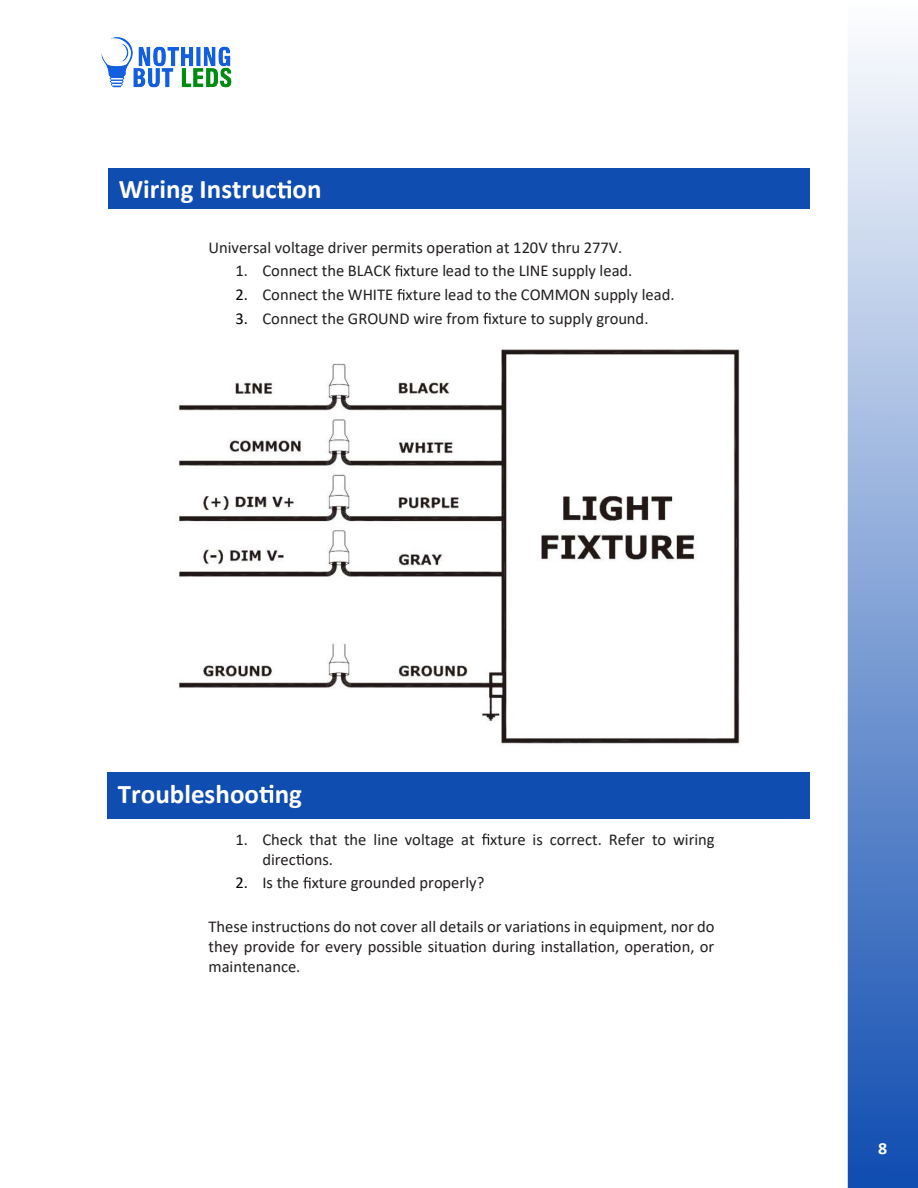
<style>
.page{position:relative;width:918px;height:1188px;background:#fff}
.page>*{position:absolute;margin:0;border:0;box-sizing:border-box;transform-origin:0 0}
.t1{font:700 27px "Calibri";color:#fff}
.t2{font:700 16.95px "Calibri";color:#fff;scale:1.06 1}
.t3{font:16.5px/20px "Calibri";color:#221e1f}
.s1{color:#000}
</style>
<div class="page">
<img style="left:101px;top:37px;width:131px;height:51px">
<svg style="left:848px;top:46px;width:70px;height:1142px;background:#81a1d6"></svg>
<svg style="left:466px;top:242px;width:8px;height:11px"></svg>
<svg style="left:395px;top:265px;width:7px;height:11px"></svg>
<svg style="left:397px;top:289px;width:8px;height:11px"></svg>
<svg style="left:483px;top:313px;width:8px;height:11px"></svg>
<svg style="left:482px;top:833px;width:7px;height:12px"></svg>
<svg style="left:296px;top:854px;width:8px;height:11px"></svg>
<svg style="left:303px;top:877px;width:8px;height:11px"></svg>
<svg style="left:298px;top:922px;width:7px;height:10px"></svg>
<svg style="left:538px;top:922px;width:8px;height:10px"></svg>
<svg style="left:461px;top:942px;width:7px;height:10px"></svg>
<svg style="left:589px;top:942px;width:8px;height:10px"></svg>
<svg style="left:664px;top:942px;width:8px;height:10px"></svg>
<img style="left:178px;top:349px;width:562px;height:396px">
<div style="left:108px;top:168px;width:702px;height:40px;background:#104db1"></div>
<svg style="left:277px;top:180px;width:14px;height:19px"></svg>
<div style="left:107px;top:772px;width:703px;height:47px;background:#104db1"></div>
<svg style="left:259px;top:785px;width:14px;height:18px"></svg>
<h1 class="t1" style="left:119px;top:170px;width:204px">Wiring Instruc on</h1>
<p class="t3" style="left:208px;top:237px;width:416px">Universal voltage driver permits opera on at 120V thru 277V.</p>
<p class="t3" style="left:235px;top:260px;width:398px">1. Connect the BLACK xture lead to the LINE supply lead.</p>
<p class="t3" style="left:235px;top:284px;width:441px"><span class="s1">2.</span> Connect the WHITE xture lead to the COMMON supply lead.</p>
<p class="t3" style="left:235px;top:308px;width:415px"><span class="s1">3.</span> Connect the GROUND wire from xture to supply ground.</p>
<h1 class="t1" style="left:118px;top:775px;width:186px">Troubleshoo ng</h1>
<p class="t3" style="left:262px;top:829px;width:454px;text-indent:-27px">1. Check that the line voltage at xture is correct. Refer to wiring direc ons.</p>
<p class="t3" style="left:235px;top:873px;width:250px"><span class="s1">2.</span> Is the xture grounded properly?</p>
<p class="t3" style="left:208px;top:916px;width:508px;text-align:justify">These instruc ons do not cover all details or varia ons in equipment, nor do they provide for every possible situa on during installa on, opera on, or maintenance.</p>
<p class="t2" style="left:878px;top:1136px;width:10px">8</p>
</div>
